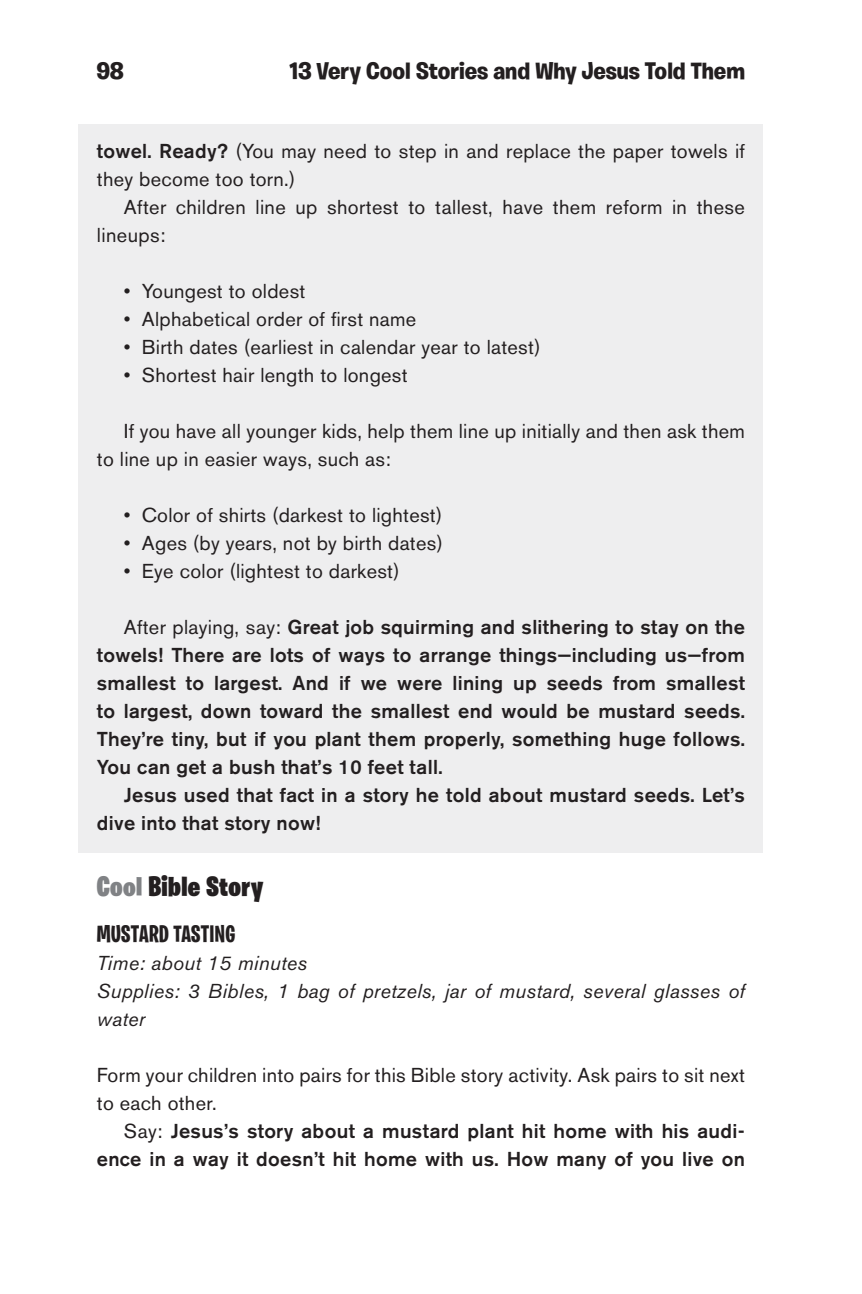
<style>
.page{position:relative;width:862px;height:1294px;background:#fff}
.page>*{position:absolute;margin:0;border:0;box-sizing:border-box;transform-origin:0 0}
.t1{font:900 28px "Burbank Big Condensed";letter-spacing:.015em;color:#231f20}
.t2{font:700 24px "Burbank Big";color:#231f20}
.t3{font:700 24px "Burbank Big Condensed";letter-spacing:.015em;color:#231f20}
.t4{font:20px/28px "Akzidenz Grotesk BE";letter-spacing:.015em;color:#231f20}
.t5{font:500 20px/28px "Akzidenz Grotesk BE";letter-spacing:.015em;color:#231f20;text-align:justify}
.t6{font:italic 20px/28px "Akzidenz Grotesk BE";letter-spacing:.015em;color:#231f20}
.s1{font-weight:500}
.s2{font-weight:400}
.s3{color:#808285}
</style>
<div class="page">
<div style="left:79px;top:124px;width:684px;height:85px;background:#eeeeef"></div>
<div style="left:79px;top:181px;width:684px;height:84px;background:#eeeeef"></div>
<div style="left:79px;top:265px;width:684px;height:56px;background:#eeeeef"></div>
<div style="left:79px;top:321px;width:684px;height:56px;background:#eeeeef"></div>
<div style="left:79px;top:348px;width:684px;height:57px;background:#eeeeef"></div>
<div style="left:79px;top:405px;width:684px;height:84px;background:#eeeeef"></div>
<div style="left:79px;top:489px;width:684px;height:56px;background:#eeeeef"></div>
<div style="left:79px;top:544px;width:684px;height:57px;background:#eeeeef"></div>
<div style="left:79px;top:600px;width:684px;height:196px;background:#eeeeef"></div>
<div style="left:79px;top:768px;width:684px;height:85px;background:#eeeeef"></div>
<p class="t2" style="left:97px;top:56px;width:28px">98</p>
<p class="t2" style="left:289px;top:56px;width:457px">13 Very Cool Stories and Why Jesus Told Them</p>
<p class="t4" style="left:97px;top:137px;width:650px"><span class="s1">towel. Ready?</span> (You may need to step in and replace the paper towels if they become too torn.)</p>
<p class="t4" style="left:97px;top:193px;width:650px;text-indent:27px">After children line up shortest to tallest, have them reform in these lineups:</p>
<p class="t4" style="left:124px;top:277px;width:183px">• Youngest to oldest</p>
<p class="t4" style="left:124px;top:305px;width:294px">• Alphabetical order of first name</p>
<p class="t4" style="left:124px;top:333px;width:418px">• Birth dates (earliest in calendar year to latest)</p>
<p class="t4" style="left:124px;top:361px;width:285px">• Shortest hair length to longest</p>
<p class="t4" style="left:97px;top:417px;width:650px;text-indent:27px">If you have all younger kids, help them line up initially and then ask them to line up in easier ways, such as:</p>
<p class="t4" style="left:124px;top:501px;width:320px">• Color of shirts (darkest to lightest)</p>
<p class="t4" style="left:124px;top:529px;width:321px">• Ages (by years, not by birth dates)</p>
<p class="t4" style="left:124px;top:557px;width:277px">• Eye color (lightest to darkest)</p>
<p class="t5" style="left:97px;top:613px;width:650px;text-indent:27px"><span class="s2">After playing, say:</span> Great job squirming and slithering to stay on the towels! There are lots of ways to arrange things—including us—from smallest to largest. And if we were lining up seeds from smallest to largest, down toward the smallest end would be mustard seeds.<br>They’re tiny, but if you plant them properly, something huge follows.<br>You can get a bush that’s 10 feet tall.</p>
<p class="t5" style="left:97px;top:781px;width:650px;text-indent:27px">Jesus used that fact in a story he told about mustard seeds. Let’s dive into that story now!</p>
<h1 class="t1" style="left:97px;top:869px;width:168px"><span class="s3">Cool</span> Bible Story</h1>
<p class="t3" style="left:97px;top:919px;width:140px">MUSTARD TASTING</p>
<p class="t6" style="left:97px;top:949px;width:650px">Time: about 15 minutes<br>Supplies: 3 Bibles, 1 bag of pretzels, jar of mustard, several glasses of water</p>
<p class="t4" style="left:97px;top:1061px;width:649px">Form your children into pairs for this Bible story activity. Ask pairs to sit next to each other.</p>
<p class="t5" style="left:97px;top:1117px;width:650px;text-align:right"><span class="s2">Say:</span> Jesus’s story about a mustard plant hit home with his audi&shy;ence in a way it doesn’t hit home with us. How many of you live on</p>
</div>
